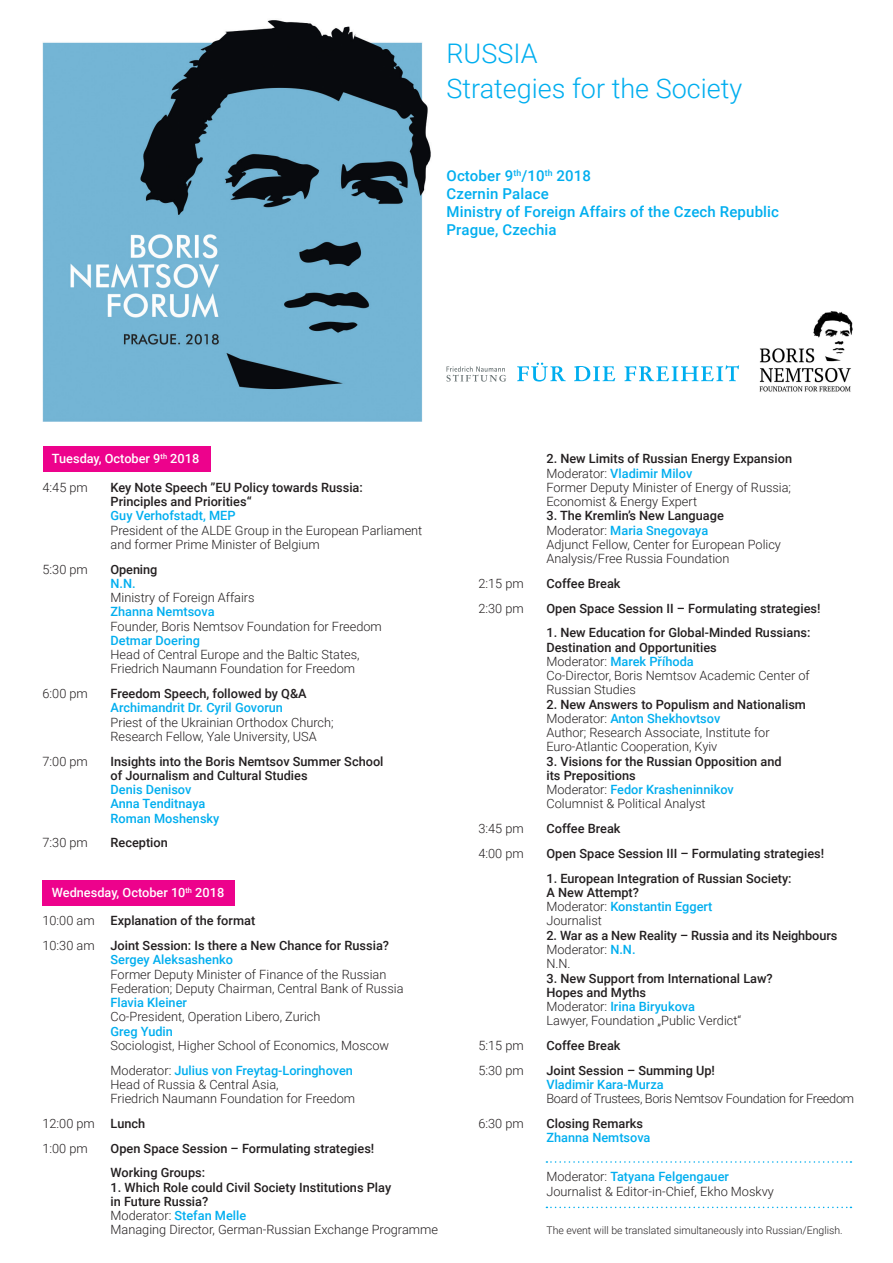
<style>
.page{position:relative;width:893px;height:1263px;background:#fff}
.page>*{position:absolute;margin:0;border:0;box-sizing:border-box;transform-origin:0 0}
.t1{font:300 27px/34.5px "Roboto";color:#00aeef}
.t2{font:500 15px/18px "Roboto";letter-spacing:.01em;color:#00aeef}
.t3{font:500 12.75px/14.2px "Roboto";color:#231f20}
.t4{font:300 12.75px/14.2px "Roboto";color:#231f20}
.t5{font:500 12.75px/14.2px "Roboto";color:#00aeef}
.t6{font:300 12.75px "Roboto";letter-spacing:-.025em;color:#231f20}
.t7{font:500 12.75px "Roboto";color:#fff}
.t8{font:300 10.5px "Roboto";color:#231f20}
.s1{font-weight:300}
.s2{font-weight:500;color:#00aeef}
.s3{font-weight:500}
.s4{color:#00aeef}
</style>
<div class="page">
<img style="left:42px;top:20px;width:389px;height:402px">
<img style="left:759px;top:311px;width:94px;height:81px">
<div style="left:43px;top:880px;width:192px;height:26px;background:#ed028c"></div>
<svg style="left:446px;top:366px;width:60px;height:16px"></svg>
<svg style="left:517px;top:363px;width:222px;height:19px"></svg>
<div style="left:43px;top:447px;width:167px;height:25px;background:#ed028c"></div>
<svg style="left:546px;top:1161px;width:305px;height:2px"></svg>
<svg style="left:546px;top:1206px;width:305px;height:2px"></svg>
<h1 class="t1" style="left:446px;top:35px;width:297px">RUSSIA<br>Strategies for the Society</h1>
<p class="t2" style="left:446px;top:166px;width:334px">October 9<sup>th</sup>/10<sup>th</sup> 2018<br>Czernin Palace<br>Ministry of Foreign Affairs of the Czech Republic<br>Prague, Czechia</p>
<p class="t7" style="left:52px;top:450px;width:149px">Tuesday, October 9<sup>th</sup> 2018</p>
<p class="t4" style="left:43px;top:480px;width:47px">4:45 pm</p>
<p class="t3" style="left:111px;top:480px;width:254px">Key Note Speech ”EU Policy towards Russia:<br>Principles and Priorities“</p>
<p class="t5" style="left:111px;top:508px;width:126px">Guy Verhofstadt, MEP</p>
<p class="t4" style="left:111px;top:522px;width:313px">President of the ALDE Group in the European Parliament and former Prime Minister of Belgium</p>
<p class="t4" style="left:43px;top:561px;width:47px">5:30 pm</p>
<p class="t3" style="left:111px;top:561px;width:48px">Opening</p>
<p class="t5" style="left:111px;top:576px;width:27px">N.N.</p>
<p class="t4" style="left:111px;top:590px;width:146px">Ministry of Foreign Affairs</p>
<p class="t5" style="left:111px;top:604px;width:105px">Zhanna Nemtsova</p>
<p class="t4" style="left:111px;top:618px;width:273px">Founder, Boris Nemtsov Foundation for Freedom</p>
<p class="t5" style="left:111px;top:633px;width:91px">Detmar Doering</p>
<p class="t4" style="left:111px;top:647px;width:251px">Head of Central Europe and the Baltic States,<br>Friedrich Naumann Foundation for Freedom</p>
<p class="t4" style="left:43px;top:686px;width:47px">6:00 pm</p>
<p class="t3" style="left:111px;top:686px;width:198px">Freedom Speech, followed by Q&amp;A</p>
<p class="t5" style="left:111px;top:700px;width:174px">Archimandrit Dr. Cyril Govorun</p>
<p class="t4" style="left:111px;top:714px;width:224px">Priest of the Ukrainian Orthodox Church;<br>Research Fellow, Yale University, USA</p>
<p class="t4" style="left:43px;top:753px;width:47px">7:00 pm</p>
<p class="t3" style="left:111px;top:753px;width:274px">Insights into the Boris Nemtsov Summer School of Journalism and Cultural Studies</p>
<p class="t5" style="left:111px;top:782px;width:110px">Denis Denisov<br>Anna Tenditnaya<br>Roman Moshensky</p>
<p class="t4" style="left:43px;top:835px;width:47px">7:30 pm</p>
<p class="t3" style="left:111px;top:835px;width:59px">Reception</p>
<p class="t7" style="left:52px;top:883px;width:174px">Wednesday, October 10<sup>th</sup> 2018</p>
<p class="t3" style="left:43px;top:908px;width:348px;line-height:24.8px"><span class="s1">10:00 am</span> Explanation of the format<br><span class="s1">10:30 am</span> Joint Session: Is there a New Chance for Russia?</p>
<p class="t5" style="left:111px;top:952px;width:124px">Sergey Aleksashenko</p>
<p class="t4" style="left:111px;top:966px;width:294px">Former Deputy Minister of Finance of the Russian<br>Federation; Deputy Chairman, Central Bank of Russia</p>
<p class="t5" style="left:111px;top:995px;width:78px">Flavia Kleiner</p>
<p class="t4" style="left:111px;top:1009px;width:211px">Co-President, Operation Libero, Zurich</p>
<p class="t5" style="left:111px;top:1023px;width:64px">Greg Yudin</p>
<p class="t4" style="left:111px;top:1032px;width:280px;line-height:24.8px">Sociologist, Higher School of Economics, Moscow<br>Moderator: <span class="s2">Julius von Freytag-Loringhoven</span></p>
<p class="t4" style="left:111px;top:1077px;width:246px">Head of Russia &amp; Central Asia,<br>Friedrich Naumann Foundation for Freedom</p>
<p class="t4" style="left:43px;top:1110px;width:104px;line-height:24.8px">12:00 pm <span class="s3">Lunch<br></span>1:00 pm</p>
<p class="t3" style="left:111px;top:1135px;width:265px;line-height:24.8px">Open Space Session – Formulating strategies!<br>Working Groups:</p>
<p class="t3" style="left:111px;top:1179px;width:329px">1. Which Role could Civil Society Institutions Play<br>in Future Russia?<br><span class="s1">Moderator:</span> <span class="s4">Stefan Melle<br></span><span class="s1">Managing Director, German-Russian Exchange Programme</span></p>
<p class="t4" style="left:546px;top:451px;width:247px"><span class="s3">2. New Limits of Russian Energy Expansion </span>Moderator: <span class="s2">Vladimir Milov<br></span>Former Deputy Minister of Energy of Russia; Economist &amp; Energy Expert</p>
<p class="t4" style="left:546px;top:508px;width:236px"><span class="s3">3. The Kremlin’s New Language </span>Moderator: <span class="s2">Maria Snegovaya<br></span>Adjunct Fellow, Center for European Policy Analysis/Free Russia Foundation</p>
<p class="t4" style="left:478px;top:576px;width:47px">2:15 pm</p>
<p class="t3" style="left:546px;top:576px;width:76px">Coffee Break</p>
<p class="t4" style="left:478px;top:600px;width:47px">2:30 pm</p>
<p class="t3" style="left:546px;top:600px;width:276px">Open Space Session II – Formulating strategies!</p>
<p class="t3" style="left:546px;top:625px;width:265px">1. New Education for Global-Minded Russians:<br>Destination and Opportunities<br><span class="s1">Moderator:</span> <span class="s4">Marek Příhoda<br></span><span class="s1">Co-Director, Boris Nemtsov Academic Center of Russian Studies</span></p>
<p class="t4" style="left:546px;top:696px;width:261px"><span class="s3">2. New Answers to Populism and Nationalism </span>Moderator: <span class="s2">Anton Shekhovtsov<br></span>Author; Research Associate, Institute for Euro-Atlantic Cooperation, Kyiv</p>
<p class="t3" style="left:546px;top:753px;width:237px">3. Visions for the Russian Opposition and its Prepositions<br><span class="s1">Moderator:</span> <span class="s4">Fedor Krasheninnikov<br></span><span class="s1">Columnist &amp; Political Analyst</span></p>
<p class="t4" style="left:478px;top:821px;width:47px">3:45 pm</p>
<p class="t3" style="left:546px;top:821px;width:76px">Coffee Break</p>
<p class="t4" style="left:478px;top:846px;width:47px">4:00 pm</p>
<p class="t3" style="left:546px;top:846px;width:279px">Open Space Session III – Formulating strategies!</p>
<p class="t3" style="left:546px;top:870px;width:247px">1. European Integration of Russian Society:<br>A New Attempt?<br><span class="s1">Moderator:</span> <span class="s4">Konstantin Eggert<br></span><span class="s1">Journalist</span></p>
<p class="t3" style="left:546px;top:927px;width:292px">2. War as a New Reality – Russia and its Neighbours<br><span class="s1">Moderator:</span> <span class="s4">N.N.<br></span><span class="s1">N.N.</span></p>
<p class="t3" style="left:546px;top:970px;width:228px">3. New Support from International Law?<br>Hopes and Myths<br><span class="s1">Moderator:</span> <span class="s4">Irina Biryukova<br></span><span class="s1">Lawyer, Foundation „Public Verdict“</span></p>
<p class="t4" style="left:478px;top:1038px;width:47px">5:15 pm</p>
<p class="t3" style="left:546px;top:1038px;width:76px">Coffee Break</p>
<p class="t4" style="left:478px;top:1063px;width:47px">5:30 pm</p>
<p class="t3" style="left:546px;top:1063px;width:170px">Joint Session – Summing Up!</p>
<p class="t5" style="left:546px;top:1077px;width:119px">Vladimir Kara-Murza</p>
<p class="t6" style="left:546px;top:1090px;width:309px">Board of Trustees, Boris Nemtsov Foundation for Freedom</p>
<p class="t4" style="left:478px;top:1116px;width:47px">6:30 pm</p>
<p class="t3" style="left:546px;top:1116px;width:98px">Closing Remarks</p>
<p class="t5" style="left:546px;top:1130px;width:105px">Zhanna Nemtsova</p>
<p class="t4" style="left:546px;top:1169px;width:229px">Moderator: <span class="s2">Tatyana Felgengauer<br></span>Journalist &amp; Editor-in-Chief, Ekho Moskvy</p>
<p class="t8" style="left:546px;top:1223px;width:298px">The event will be translated simultaneously into Russian/English.</p>
</div>
